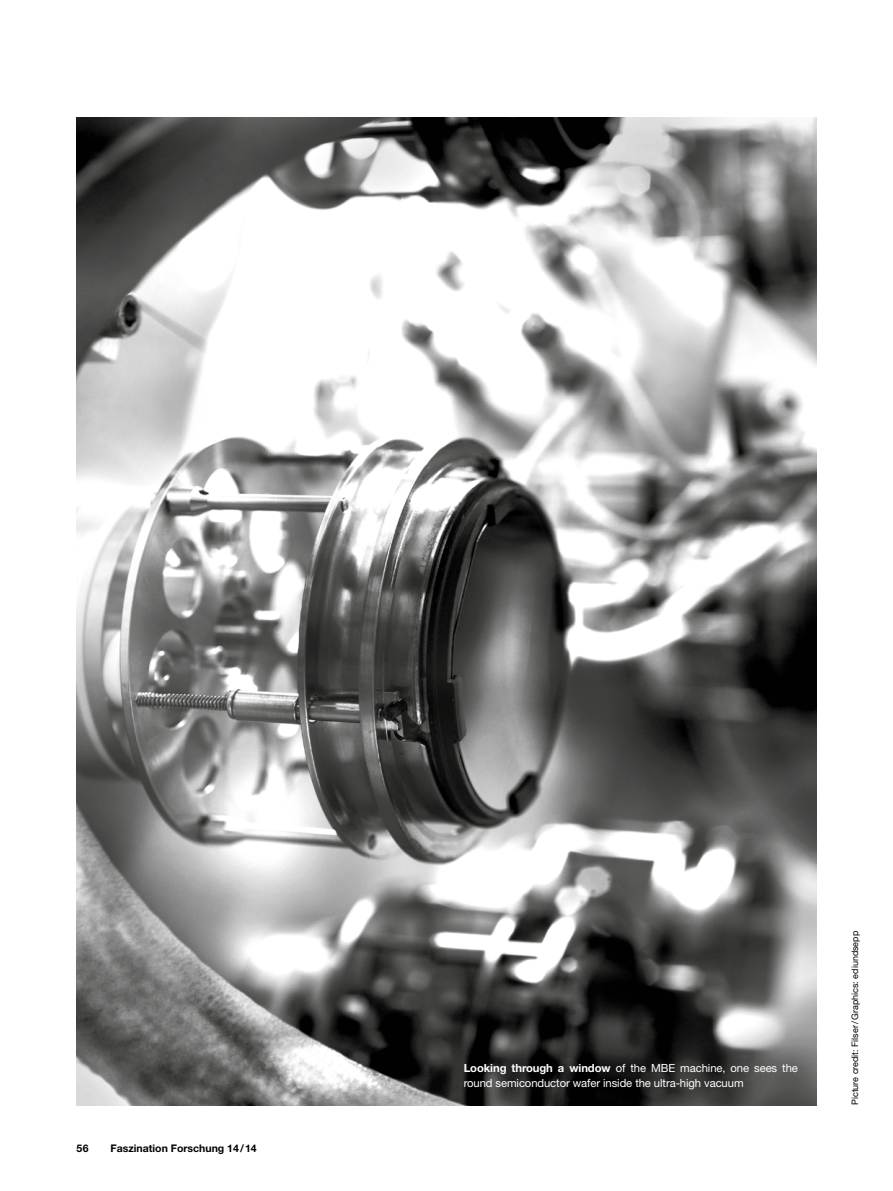
<style>
.page{position:relative;width:893px;height:1191px;background:#fff}
.page>*{position:absolute;margin:0;border:0;box-sizing:border-box;transform-origin:0 0}
.t1{font:11.25px/14.2px "Helvetica Neue LT Std";letter-spacing:-.005em;color:#fff}
.t2{font:700 10.5px "Helvetica Neue LT Std";color:#000}
.t3{font:9px "Helvetica Neue LT Std";color:#000}
.s1{font-weight:700}
</style>
<div class="page">
<img style="left:77px;top:117px;width:739px;height:988px">
<p class="t2" style="left:77px;top:1141px;width:14px">56</p>
<p class="t2" style="left:111px;top:1141px;width:148px">Faszination Forschung 14/14</p>
<p class="t1" style="left:464px;top:1061px;width:336px"><span class="s1">Looking through a window</span> of the MBE machine, one sees the round semiconductor wafer inside the ultra-high vacuum</p>
<p class="t3" style="left:849px;top:1105px;width:175px;rotate:-90deg">Picture credit: Filser/Graphics: ediundsepp</p>
</div>
